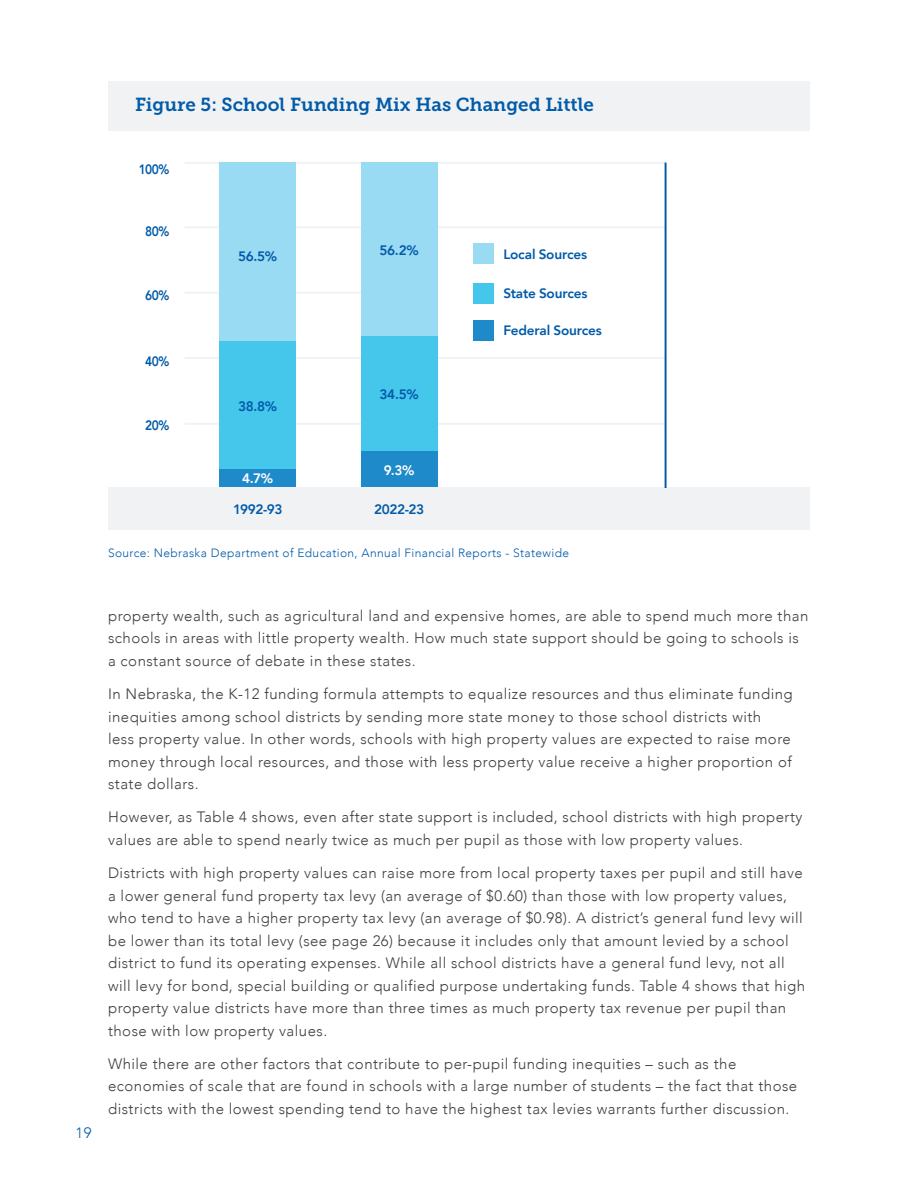
<style>
.page{position:relative;width:918px;height:1188px;background:#fff}
.page>*{position:absolute;margin:0;border:0;box-sizing:border-box;transform-origin:0 0}
.Figure_header{font:18.75px "Museo Slab 700";color:#015ba9}
.Body{font:300 15px/22.5px "Avenir";letter-spacing:.03em;color:#3e3e3f}
.t1{font:300 15px "Avenir";color:#015ba9}
.percentages_dark{font:800 13.65px "Avenir";letter-spacing:-.02em;color:#015ba9}
.percentages_dark-2{font:800 13.65px "Avenir";letter-spacing:-.02em;color:#015ba9;scale:.88 1}
.percentages_dark-3{font:800 13.65px "Avenir";color:#fff}
.Body-2{font:300 12px "Avenir";letter-spacing:.03em;color:#015ba9}
</style>
<div class="page">
<div style="left:108px;top:488px;width:702px;height:42px;background:#f1f2f3"></div>
<hr style="left:185px;top:423px;width:481px;height:2px;background:#f1f2f3">
<hr style="left:185px;top:357px;width:481px;height:2px;background:#f1f2f3">
<hr style="left:185px;top:292px;width:245px;height:2px;background:#f1f2f3">
<hr style="left:185px;top:226px;width:481px;height:2px;background:#f1f2f3">
<hr style="left:185px;top:162px;width:481px;height:2px;background:#f1f2f3">
<hr style="left:665px;top:163px;width:2px;height:325px;background:#015ba9">
<div style="left:220px;top:163px;width:76px;height:178px;background:#9adbf4"></div>
<div style="left:361px;top:163px;width:77px;height:173px;background:#9adbf4"></div>
<div style="left:220px;top:341px;width:76px;height:128px;background:#45c7ec"></div>
<div style="left:361px;top:336px;width:77px;height:115px;background:#45c7ec"></div>
<div style="left:220px;top:469px;width:76px;height:18px;background:#1e8ac9"></div>
<div style="left:361px;top:451px;width:77px;height:36px;background:#1e8ac9"></div>
<div style="left:108px;top:81px;width:702px;height:50px;background:#f1f2f3"></div>
<div style="left:473px;top:243px;width:21px;height:21px;background:#9adbf4"></div>
<div style="left:473px;top:283px;width:21px;height:21px;background:#45c7ec"></div>
<div style="left:473px;top:320px;width:21px;height:21px;background:#1e8ac9"></div>
<p class="Figure_header" style="left:135px;top:94px;width:460px">Figure 5: School Funding Mix Has Changed Little</p>
<p class="percentages_dark-2" style="left:139px;top:159px;width:36px">100%</p>
<p class="percentages_dark-2" style="left:145px;top:221px;width:29px">80%</p>
<p class="percentages_dark-2" style="left:145px;top:285px;width:29px">60%</p>
<p class="percentages_dark-2" style="left:145px;top:350px;width:29px">40%</p>
<p class="percentages_dark-2" style="left:145px;top:415px;width:29px">20%</p>
<p class="percentages_dark" style="left:238px;top:246px;width:41px">56.5%</p>
<p class="percentages_dark" style="left:238px;top:395px;width:41px">38.8%</p>
<p class="percentages_dark-3" style="left:242px;top:468px;width:33px">4.7%</p>
<p class="percentages_dark" style="left:379px;top:240px;width:41px">56.2%</p>
<p class="percentages_dark" style="left:380px;top:384px;width:41px">34.5%</p>
<p class="percentages_dark-3" style="left:384px;top:459px;width:32px">9.3%</p>
<p class="percentages_dark" style="left:233px;top:499px;width:51px">1992-93</p>
<p class="percentages_dark" style="left:374px;top:499px;width:52px">2022-23</p>
<p class="percentages_dark" style="left:503px;top:243px;width:85px">Local Sources</p>
<p class="percentages_dark" style="left:503px;top:283px;width:86px">State Sources</p>
<p class="percentages_dark" style="left:503px;top:320px;width:100px">Federal Sources</p>
<p class="Body-2" style="left:108px;top:546px;width:463px">Source: Nebraska Department of Education, Annual Financial Reports - Statewide</p>
<p class="t1" style="left:76px;top:1124px;width:18px">19</p>
<p class="Body" style="left:108px;top:604px;width:702px">property wealth, such as agricultural land and expensive homes, are able to spend much more than schools in areas with little property wealth. How much state support should be going to schools is a constant source of debate in these states.</p>
<p class="Body" style="left:108px;top:683px;width:686px">In Nebraska, the K-12 funding formula attempts to equalize resources and thus eliminate funding inequities among school districts by sending more state money to those school districts with<br>less property value. In other words, schools with high property values are expected to raise more money through local resources, and those with less property value receive a higher proportion of state dollars.</p>
<p class="Body" style="left:108px;top:806px;width:696px">However, as Table 4 shows, even after state support is included, school districts with high property values are able to spend nearly twice as much per pupil as those with low property values.</p>
<p class="Body" style="left:108px;top:862px;width:699px">Districts with high property values can raise more from local property taxes per pupil and still have a lower general fund property tax levy (an average of $0.60) than those with low property values, who tend to have a higher property tax levy (an average of $0.98). A district’s general fund levy will be lower than its total levy (see page 26) because it includes only that amount levied by a school district to fund its operating expenses. While all school districts have a general fund levy, not all will levy for bond, special building or qualified purpose undertaking funds. Table 4 shows that high property value districts have more than three times as much property tax revenue per pupil than those with low property values.</p>
<p class="Body" style="left:108px;top:1053px;width:691px">While there are other factors that contribute to per-pupil funding inequities – such as the economies of scale that are found in schools with a large number of students – the fact that those districts with the lowest spending tend to have the highest tax levies warrants further discussion.</p>
</div>
